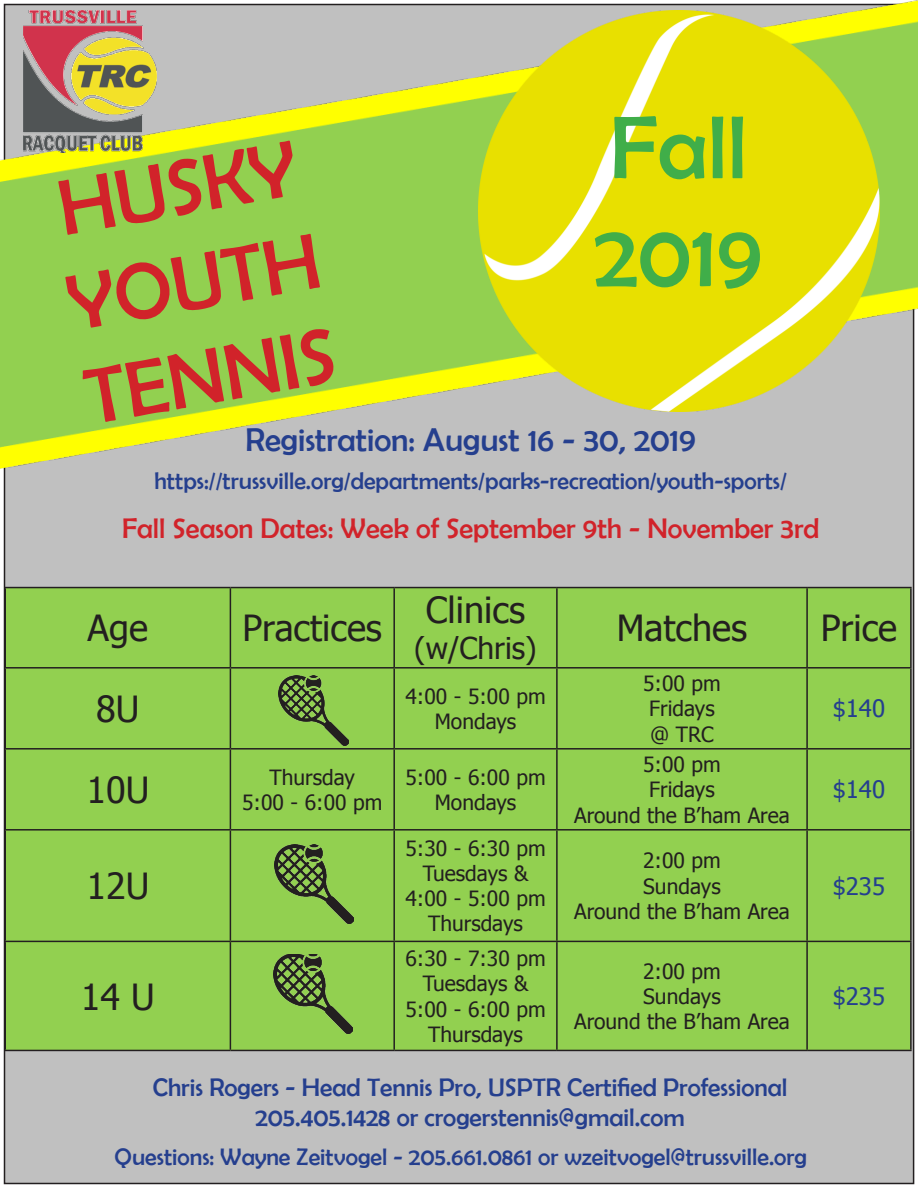
<style>
.page{position:relative;width:918px;height:1188px;background:#fff}
.page>*{position:absolute;margin:0;border:0;box-sizing:border-box;transform-origin:0 0}
.t1{font:90px/108px "Berlin Sans FB";color:#40ae49}
.t2{font:79.5px/95.4px "Berlin Sans FB";color:#d1232a;text-align:justify}
.t3{font:36px "Tahoma";color:#231f20}
.t4{font:33px "Berlin Sans FB";color:#253f8e}
.t5{font:30px "Tahoma";color:#231f20}
.t6{font:28.5px "Berlin Sans FB";color:#d1232a}
.t7{font:25.5px/30.6px "Berlin Sans FB";color:#253f8e;text-align:center}
.t8{font:24px "Berlin Sans FB";color:#253f8e}
.t9{font:24px "Tahoma";color:#253f8e}
.t10{font:21px/25.2px "Tahoma";color:#231f20;text-align:center}
</style>
<div class="page">
<div style="left:4px;top:4px;width:910px;height:1180px;background:#c0c0c0"></div>
<div style="left:6px;top:588px;width:904px;height:462px;background:#92d050"></div>
<hr style="left:4px;top:587px;width:226px;height:1px;background:#231f20">
<hr style="left:4px;top:588px;width:2px;height:79px;background:#231f20">
<hr style="left:230px;top:587px;width:164px;height:1px;background:#231f20">
<hr style="left:230px;top:588px;width:1px;height:79px;background:#231f20">
<hr style="left:394px;top:587px;width:163px;height:1px;background:#231f20">
<hr style="left:393px;top:588px;width:2px;height:79px;background:#231f20">
<hr style="left:557px;top:587px;width:250px;height:1px;background:#231f20">
<hr style="left:556px;top:588px;width:2px;height:79px;background:#231f20">
<hr style="left:807px;top:587px;width:105px;height:1px;background:#231f20">
<hr style="left:806px;top:588px;width:2px;height:79px;background:#231f20">
<hr style="left:910px;top:588px;width:2px;height:79px;background:#231f20">
<hr style="left:4px;top:667px;width:226px;height:2px;background:#231f20">
<hr style="left:4px;top:669px;width:2px;height:79px;background:#231f20">
<hr style="left:230px;top:667px;width:164px;height:2px;background:#231f20">
<hr style="left:230px;top:669px;width:1px;height:79px;background:#231f20">
<hr style="left:394px;top:667px;width:163px;height:2px;background:#231f20">
<hr style="left:393px;top:669px;width:2px;height:79px;background:#231f20">
<hr style="left:557px;top:667px;width:250px;height:2px;background:#231f20">
<hr style="left:556px;top:669px;width:2px;height:79px;background:#231f20">
<hr style="left:807px;top:667px;width:105px;height:2px;background:#231f20">
<hr style="left:806px;top:669px;width:2px;height:79px;background:#231f20">
<hr style="left:910px;top:669px;width:2px;height:79px;background:#231f20">
<hr style="left:4px;top:748px;width:226px;height:2px;background:#231f20">
<hr style="left:4px;top:750px;width:2px;height:79px;background:#231f20">
<hr style="left:230px;top:748px;width:164px;height:2px;background:#231f20">
<hr style="left:230px;top:750px;width:1px;height:79px;background:#231f20">
<hr style="left:394px;top:748px;width:163px;height:2px;background:#231f20">
<hr style="left:393px;top:750px;width:2px;height:79px;background:#231f20">
<hr style="left:557px;top:748px;width:250px;height:2px;background:#231f20">
<hr style="left:556px;top:750px;width:2px;height:79px;background:#231f20">
<hr style="left:807px;top:748px;width:105px;height:2px;background:#231f20">
<hr style="left:806px;top:750px;width:2px;height:79px;background:#231f20">
<hr style="left:910px;top:750px;width:2px;height:79px;background:#231f20">
<hr style="left:4px;top:829px;width:226px;height:2px;background:#231f20">
<hr style="left:4px;top:831px;width:2px;height:110px;background:#231f20">
<hr style="left:230px;top:829px;width:164px;height:2px;background:#231f20">
<hr style="left:230px;top:831px;width:1px;height:110px;background:#231f20">
<hr style="left:394px;top:829px;width:163px;height:2px;background:#231f20">
<hr style="left:393px;top:831px;width:2px;height:110px;background:#231f20">
<hr style="left:557px;top:829px;width:250px;height:2px;background:#231f20">
<hr style="left:556px;top:831px;width:2px;height:110px;background:#231f20">
<hr style="left:807px;top:829px;width:105px;height:2px;background:#231f20">
<hr style="left:806px;top:831px;width:2px;height:110px;background:#231f20">
<hr style="left:910px;top:831px;width:2px;height:110px;background:#231f20">
<hr style="left:4px;top:941px;width:226px;height:1px;background:#231f20">
<hr style="left:4px;top:942px;width:2px;height:108px;background:#231f20">
<hr style="left:230px;top:941px;width:164px;height:1px;background:#231f20">
<hr style="left:230px;top:942px;width:1px;height:108px;background:#231f20">
<hr style="left:394px;top:941px;width:163px;height:1px;background:#231f20">
<hr style="left:393px;top:942px;width:2px;height:108px;background:#231f20">
<hr style="left:557px;top:941px;width:250px;height:1px;background:#231f20">
<hr style="left:556px;top:942px;width:2px;height:108px;background:#231f20">
<hr style="left:807px;top:941px;width:105px;height:1px;background:#231f20">
<hr style="left:806px;top:942px;width:2px;height:108px;background:#231f20">
<hr style="left:910px;top:942px;width:2px;height:108px;background:#231f20">
<hr style="left:4px;top:1050px;width:226px;height:1px;background:#231f20">
<hr style="left:230px;top:1050px;width:164px;height:1px;background:#231f20">
<hr style="left:394px;top:1050px;width:163px;height:1px;background:#231f20">
<hr style="left:557px;top:1050px;width:250px;height:1px;background:#231f20">
<hr style="left:807px;top:1050px;width:105px;height:1px;background:#231f20">
<img style="left:0;top:0;width:918px;height:481px">
<img style="left:24px;top:11px;width:132px;height:142px">
<img style="left:479px;top:11px;width:401px;height:401px">
<img style="left:278px;top:675px;width:70px;height:70px">
<img style="left:274px;top:954px;width:79px;height:79px">
<img style="left:274px;top:844px;width:79px;height:79px">
<h2 class="t2" style="left:44px;top:163px;width:256px;rotate:-10deg">HUSKY YOUTH TENNIS</h2>
<h1 class="t1" style="left:594px;top:93px;width:170px">Fall<br>2019</h1>
<h3 class="t4" style="left:245px;top:421px;width:452px">Registration: August 16 - 30, 2019</h3>
<p class="t8" style="left:154px;top:467px;width:634px">https://trussville.org/departments/parks-recreation/youth-sports/</p>
<h3 class="t6" style="left:122px;top:512px;width:699px">Fall Season Dates: Week of September 9th - November 3rd</h3>
<h3 class="t3" style="left:88px;top:604px;width:62px">Age</h3>
<h3 class="t3" style="left:242px;top:604px;width:141px">Practices</h3>
<h3 class="t3" style="left:426px;top:586px;width:101px">Clinics</h3>
<h3 class="t5" style="left:414px;top:628px;width:124px">(w/Chris)</h3>
<h3 class="t3" style="left:96px;top:685px;width:45px">8U</h3>
<p class="t10" style="left:405px;top:683px;width:142px">4:00 - 5:00 pm<br>Mondays</p>
<h3 class="t3" style="left:86px;top:766px;width:64px">10U</h3>
<p class="t10" style="left:242px;top:764px;width:142px">Thursday<br>5:00 - 6:00 pm</p>
<p class="t10" style="left:405px;top:764px;width:142px">5:00 - 6:00 pm<br>Mondays</p>
<h3 class="t3" style="left:86px;top:862px;width:64px">12U</h3>
<h3 class="t3" style="left:81px;top:972px;width:76px">14 U</h3>
<p class="t10" style="left:405px;top:835px;width:142px">5:30 - 6:30 pm<br>Tuesdays &amp;<br>4:00 - 5:00 pm<br>Thursdays</p>
<p class="t10" style="left:405px;top:945px;width:142px">6:30 - 7:30 pm<br>Tuesdays &amp;<br>5:00 - 6:00 pm<br>Thursdays</p>
<h3 class="t3" style="left:617px;top:604px;width:132px">Matches</h3>
<h3 class="t3" style="left:821px;top:604px;width:78px">Price</h3>
<p class="t10" style="left:643px;top:670px;width:79px;text-align:left">5:00 pm<br>Fridays @ TRC</p>
<p class="t10" style="left:574px;top:751px;width:217px">5:00 pm<br>Fridays<br>Around the B’ham Area</p>
<p class="t10" style="left:574px;top:847px;width:217px">2:00 pm<br>Sundays<br>Around the B’ham Area</p>
<p class="t10" style="left:574px;top:958px;width:217px">2:00 pm<br>Sundays<br>Around the B’ham Area</p>
<p class="t9" style="left:833px;top:693px;width:54px">$140</p>
<p class="t9" style="left:833px;top:774px;width:54px">$140</p>
<p class="t9" style="left:833px;top:870px;width:54px">$235</p>
<p class="t9" style="left:833px;top:980px;width:54px">$235</p>
<p class="t7" style="left:153px;top:1072px;width:636px">Chris Rogers - Head Tennis Pro, USPTR Certified Professional<br>205.405.1428 or crogerstennis@gmail.com</p>
<p class="t8" style="left:115px;top:1144px;width:694px">Questions: Wayne Zeitvogel - 205.661.0861 or wzeitvogel@trussville.org</p>
</div>
